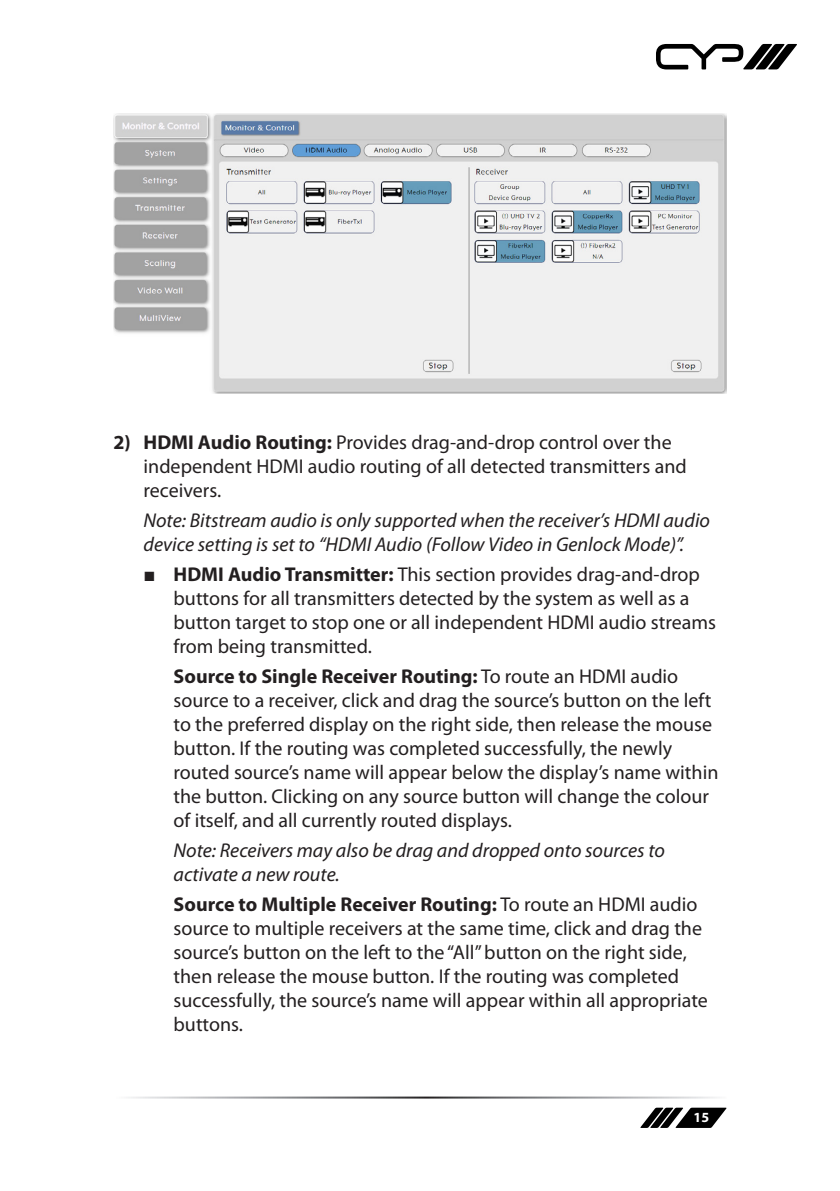
<style>
.page{position:relative;width:840px;height:1191px;background:#fff}
.page>*{position:absolute;margin:0;border:0;box-sizing:border-box;transform-origin:0 0}
.Callout_List_-_Bold{font:20px/24px "Myriad Pro";color:#231f20}
.Callout_List_-_Bold-2{font:italic 20px/24px "Myriad Pro";color:#231f20}
.t1{font:700 14px "Myriad Pro";color:#fff}
.s1{font-weight:700}
.s2{font-family:"Century Gothic";font-weight:700}
</style>
<div class="page">
<svg style="left:656px;top:44px;width:140px;height:25px"></svg>
<svg style="left:640px;top:1107px;width:86px;height:21px"></svg>
<img style="left:113px;top:113px;width:613px;height:281px">
<p class="Callout_List_-_Bold" style="left:143px;top:430px;width:544px;text-indent:-30px"><span class="s1">2) HDMI Audio Routing:</span> Provides drag-and-drop control over the independent HDMI audio routing of all detected transmitters and receivers.</p>
<p class="Callout_List_-_Bold-2" style="left:143px;top:508px;width:567px">Note: Bitstream audio is only supported when the receiver’s HDMI audio device setting is set to “HDMI Audio (Follow Video in Genlock Mode)”.</p>
<p class="Callout_List_-_Bold" style="left:173px;top:562px;width:543px;text-indent:-30px"><span class="s2">■</span> <span class="s1">HDMI Audio Transmitter:</span> This section provides drag-and-drop buttons for all transmitters detected by the system as well as a button target to stop one or all independent HDMI audio streams from being transmitted.</p>
<p class="Callout_List_-_Bold" style="left:173px;top:664px;width:546px"><span class="s1">Source to Single Receiver Routing:</span> To route an HDMI audio source to a receiver, click and drag the source’s button on the left to the preferred display on the right side, then release the mouse button. If the routing was completed successfully, the newly routed source’s name will appear below the display’s name within the button. Clicking on any source button will change the colour of itself, and all currently routed displays.</p>
<p class="Callout_List_-_Bold-2" style="left:173px;top:838px;width:492px">Note: Receivers may also be drag and dropped onto sources to activate a new route.</p>
<p class="Callout_List_-_Bold" style="left:173px;top:892px;width:535px"><span class="s1">Source to Multiple Receiver Routing:</span> To route an HDMI audio source to multiple receivers at the same time, click and drag the source’s button on the left to the “All” button on the right side, then release the mouse button. If the routing was completed successfully, the source’s name will appear within all appropriate buttons.</p>
<p class="t1" style="left:693px;top:1108px;width:17px">15</p>
</div>
